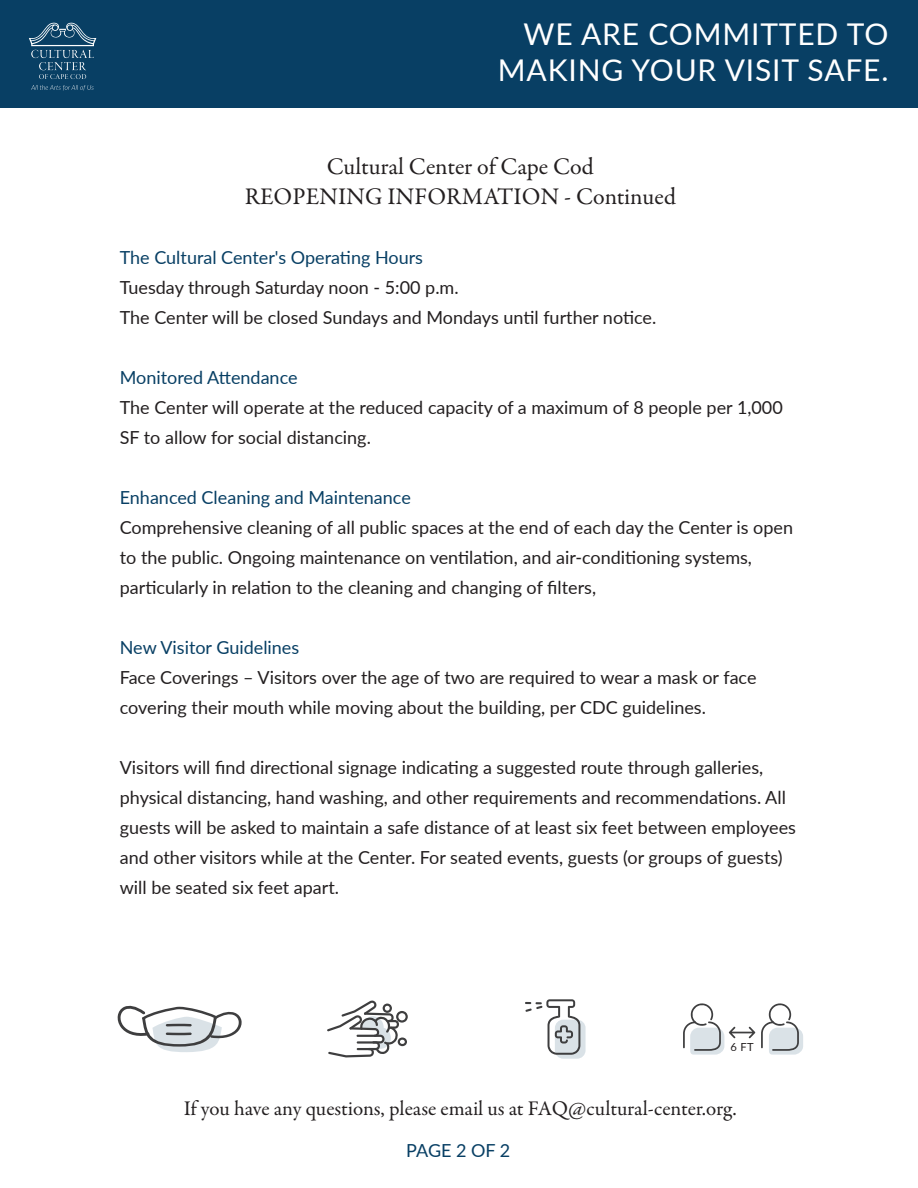
<style>
.page{position:relative;width:918px;height:1188px;background:#fff}
.page>*{position:absolute;margin:0;border:0;box-sizing:border-box;transform-origin:0 0}
.t1{font:30px/36px "Lato";letter-spacing:.03em;color:#fff;text-align:right}
.t2{font:24px/30px "Garamond Premr Pro";color:#231f20;text-align:center}
.t3{font:21px "Garamond Premr Pro";letter-spacing:-.005em;color:#231f20}
.t4{font:18px/30px "Lato";color:#231f20}
.t5{font:18px "Lato";color:#083f64}
.t6{font:11.1px "Lato";color:#231f20}
</style>
<div class="page">
<div style="left:0;top:0;width:918px;height:107px;background:#083f64"></div>
<svg style="left:29px;top:23px;width:67px;height:56px"></svg>
<svg style="left:31px;top:85px;width:63px;height:6px"></svg>
<svg style="left:327px;top:1000px;width:81px;height:57px"></svg>
<svg style="left:555px;top:1020px;width:31px;height:39px"></svg>
<svg style="left:525px;top:999px;width:55px;height:56px"></svg>
<svg style="left:117px;top:1005px;width:125px;height:47px"></svg>
<svg style="left:761px;top:1003px;width:42px;height:52px"></svg>
<svg style="left:683px;top:1003px;width:72px;height:52px"></svg>
<h1 class="t1" style="left:498px;top:15px;width:392px">WE ARE COMMITTED TO<br>MAKING YOUR VISIT SAFE.</h1>
<h2 class="t2" style="left:245px;top:152px;width:433px">Cultural Center of Cape Cod<br>REOPENING INFORMATION - Continued</h2>
<p class="t5" style="left:120px;top:245px;width:305px">The Cultural Center's Operating Hours</p>
<p class="t4" style="left:120px;top:272px;width:538px">Tuesday through Saturday noon - 5:00 p.m.<br>The Center will be closed Sundays and Mondays until further notice.</p>
<p class="t5" style="left:120px;top:365px;width:179px">Monitored Attendance</p>
<p class="t4" style="left:120px;top:392px;width:665px">The Center will operate at the reduced capacity of a maximum of 8 people per 1,000<br>SF to allow for social distancing.</p>
<p class="t5" style="left:120px;top:485px;width:293px">Enhanced Cleaning and Maintenance</p>
<p class="t4" style="left:120px;top:512px;width:675px">Comprehensive cleaning of all public spaces at the end of each day the Center is open to the public. Ongoing maintenance on ventilation, and air-conditioning systems, particularly in relation to the cleaning and changing of filters,</p>
<p class="t5" style="left:120px;top:635px;width:181px">New Visitor Guidelines</p>
<p class="t4" style="left:120px;top:662px;width:638px">Face Coverings – Visitors over the age of two are required to wear a mask or face covering their mouth while moving about the building, per CDC guidelines.</p>
<p class="t4" style="left:120px;top:752px;width:678px">Visitors will find directional signage indicating a suggested route through galleries, physical distancing, hand washing, and other requirements and recommendations. All guests will be asked to maintain a safe distance of at least six feet between employees and other visitors while at the Center. For seated events, guests (or groups of guests) will be seated six feet apart.</p>
<p class="t6" style="left:731px;top:1039px;width:25px">6 FT</p>
<p class="t3" style="left:184px;top:1096px;width:554px">If you have any questions, please email us at FAQ@cultural-center.org.</p>
<p class="t5" style="left:406px;top:1138px;width:106px">PAGE 2 OF 2</p>
</div>
